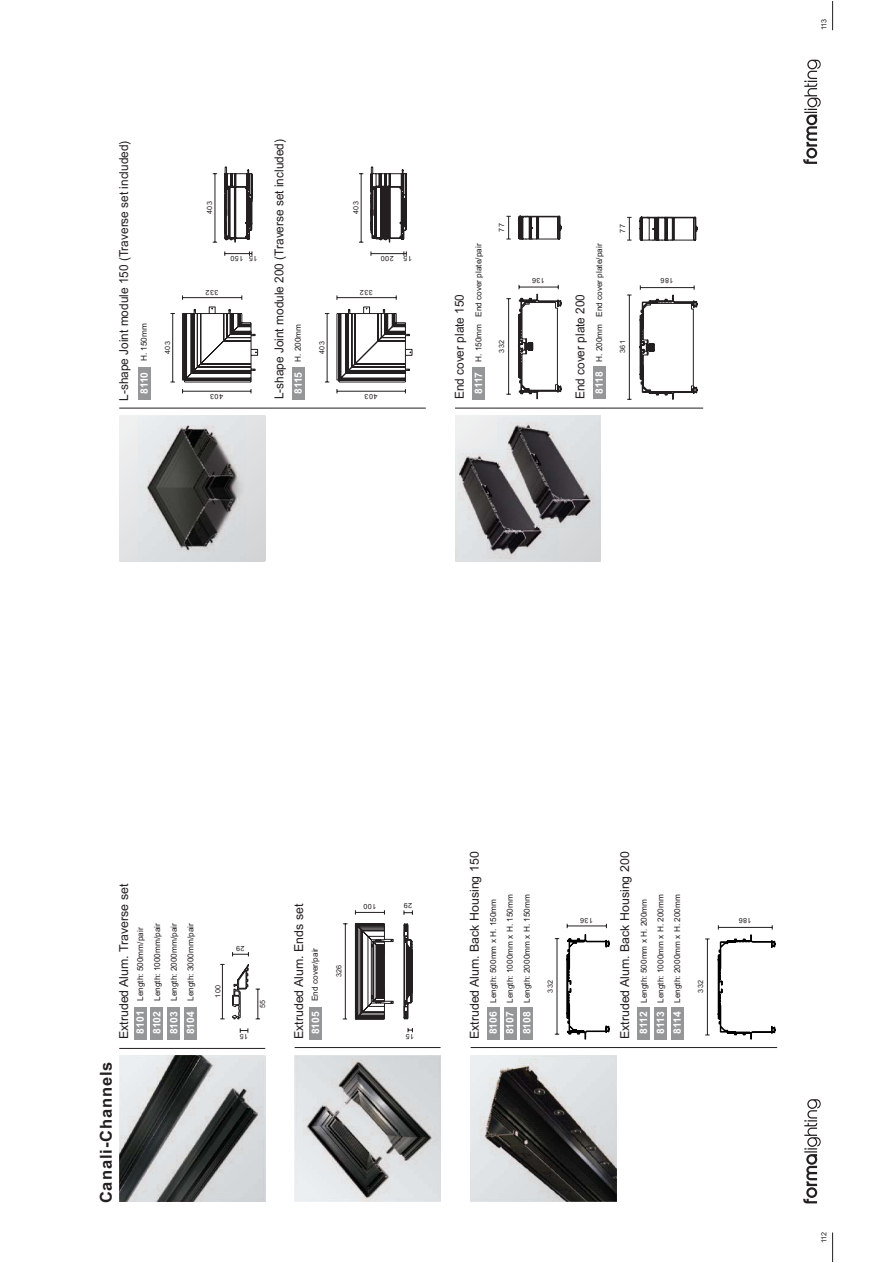
<style>
.page{position:relative;width:893px;height:1263px;background:#fff}
.page>*{position:absolute;margin:0;border:0;box-sizing:border-box;transform-origin:0 0}
.t1{font:700 16.5px "Arial";letter-spacing:.055em;color:#231f20}
.t2{font:12.3px "Arial";color:#231f20;scale:.96 1}
.t3{font:12.3px "Arial";color:#231f20}
.t4{font:8.25px/16.8px "Arial";color:#231f20}
.t5{font:7.2px "Arial";letter-spacing:.055em;color:#231f20}
.s1{font-weight:700;font-size:10.35px;color:#fff}
</style>
<div class="page">
<div style="left:134px;top:1007px;width:12px;height:32px;background:#949698"></div>
<div style="left:151px;top:1007px;width:12px;height:32px;background:#949698"></div>
<div style="left:168px;top:1007px;width:12px;height:32px;background:#949698"></div>
<div style="left:184px;top:1007px;width:13px;height:32px;background:#949698"></div>
<hr style="left:119px;top:1048px;width:146px;height:1px;background:#231f20">
<img style="left:119px;top:1056px;width:146px;height:146px">
<hr style="left:295px;top:1047px;width:146px;height:1px;background:#231f20">
<div style="left:309px;top:1007px;width:13px;height:32px;background:#949698"></div>
<img style="left:294px;top:1056px;width:146px;height:146px">
<svg style="left:342px;top:910px;width:71px;height:123px"></svg>
<svg style="left:232px;top:964px;width:28px;height:69px"></svg>
<svg style="left:232px;top:952px;width:17px;height:4px"></svg>
<hr style="left:222px;top:964px;width:1px;height:55px;background:#231f20">
<hr style="left:471px;top:1047px;width:306px;height:1px;background:#231f20">
<img style="left:471px;top:1056px;width:145px;height:146px">
<div style="left:487px;top:1007px;width:12px;height:32px;background:#949698"></div>
<div style="left:504px;top:1007px;width:12px;height:32px;background:#949698"></div>
<div style="left:520px;top:1007px;width:13px;height:32px;background:#949698"></div>
<div style="left:654px;top:1007px;width:12px;height:32px;background:#949698"></div>
<div style="left:671px;top:1007px;width:12px;height:32px;background:#949698"></div>
<div style="left:637px;top:1007px;width:13px;height:32px;background:#949698"></div>
<hr style="left:567px;top:926px;width:39px;height:1px;background:#231f20">
<svg style="left:566px;top:934px;width:43px;height:105px"></svg>
<hr style="left:557px;top:939px;width:1px;height:95px;background:#231f20">
<hr style="left:707px;top:939px;width:1px;height:96px;background:#231f20">
<svg style="left:718px;top:925px;width:57px;height:114px"></svg>
<hr style="left:718px;top:927px;width:54px;height:1px;background:#231f20">
<div style="left:138px;top:367px;width:12px;height:32px;background:#949698"></div>
<hr style="left:119px;top:408px;width:307px;height:1px;background:#231f20">
<div style="left:292px;top:367px;width:12px;height:32px;background:#949698"></div>
<svg style="left:170px;top:167px;width:88px;height:227px"></svg>
<hr style="left:215px;top:174px;width:1px;height:68px;background:#231f20">
<svg style="left:325px;top:295px;width:87px;height:99px"></svg>
<svg style="left:371px;top:167px;width:36px;height:89px"></svg>
<hr style="left:361px;top:174px;width:1px;height:68px;background:#231f20">
<svg style="left:119px;top:415px;width:146px;height:146px;background:#e1e2e3"></svg>
<img style="left:139px;top:416px;width:107px;height:145px">
<hr style="left:455px;top:408px;width:248px;height:1px;background:#231f20">
<div style="left:472px;top:367px;width:12px;height:32px;background:#949698"></div>
<div style="left:593px;top:367px;width:12px;height:32px;background:#949698"></div>
<svg style="left:506px;top:216px;width:55px;height:23px"></svg>
<svg style="left:627px;top:217px;width:70px;height:23px"></svg>
<hr style="left:508px;top:299px;width:1px;height:95px;background:#231f20">
<svg style="left:518px;top:285px;width:43px;height:114px"></svg>
<hr style="left:629px;top:295px;width:1px;height:104px;background:#231f20">
<svg style="left:639px;top:285px;width:58px;height:115px"></svg>
<svg style="left:455px;top:415px;width:146px;height:146px;background:#e0e2e3"></svg>
<img style="left:455px;top:449px;width:103px;height:110px">
<img style="left:498px;top:418px;width:103px;height:109px">
<svg style="left:803px;top:60px;width:18px;height:104px"></svg>
<svg style="left:803px;top:1099px;width:18px;height:104px"></svg>
<svg style="left:832px;top:1233px;width:1px;height:29px"></svg>
<svg style="left:832px;top:1px;width:1px;height:29px"></svg>
<h2 class="t2" style="left:119px;top:401px;width:273px;rotate:-90deg">L-shape Joint module 150 (Traverse set included)</h2>
<h2 class="t2" style="left:275px;top:399px;width:273px;rotate:-90deg">L-shape Joint module 200 (Traverse set included)</h2>
<p class="t5" style="left:207px;top:214px;width:14px;rotate:-90deg">403</p>
<p class="t5" style="left:243px;top:262px;width:14px;rotate:-180deg">150</p>
<p class="t5" style="left:258px;top:262px;width:10px;rotate:-180deg">15</p>
<p class="t5" style="left:218px;top:295px;width:14px;rotate:-180deg">332</p>
<p class="t4" style="left:136px;top:394px;width:72px;rotate:-90deg"><span class="s1">8110</span> H. 150mm</p>
<p class="t4" style="left:290px;top:394px;width:72px;rotate:-90deg"><span class="s1">8115</span> H. 200mm</p>
<p class="t5" style="left:165px;top:354px;width:14px;rotate:-90deg">403</p>
<p class="t5" style="left:223px;top:399px;width:14px;rotate:-180deg">403</p>
<p class="t5" style="left:319px;top:354px;width:14px;rotate:-90deg">403</p>
<p class="t5" style="left:353px;top:214px;width:14px;rotate:-90deg">403</p>
<p class="t5" style="left:394px;top:262px;width:14px;rotate:-180deg">200</p>
<p class="t5" style="left:412px;top:262px;width:10px;rotate:-180deg">15</p>
<p class="t5" style="left:373px;top:295px;width:14px;rotate:-180deg">332</p>
<p class="t5" style="left:377px;top:399px;width:14px;rotate:-180deg">403</p>
<h2 class="t2" style="left:455px;top:399px;width:111px;rotate:-90deg">End cover plate 150</h2>
<p class="t5" style="left:499px;top:232px;width:10px;rotate:-90deg">77</p>
<p class="t5" style="left:620px;top:233px;width:10px;rotate:-90deg">77</p>
<p class="t4" style="left:471px;top:394px;width:152px;rotate:-90deg"><span class="s1">8117</span> H. 150mm End cover plate/pair</p>
<p class="t4" style="left:592px;top:394px;width:152px;rotate:-90deg"><span class="s1">8118</span> H. 200mm End cover plate/pair</p>
<p class="t5" style="left:545px;top:283px;width:14px;rotate:-180deg">136</p>
<h2 class="t2" style="left:576px;top:399px;width:111px;rotate:-90deg">End cover plate 200</h2>
<p class="t5" style="left:499px;top:353px;width:14px;rotate:-90deg">332</p>
<p class="t5" style="left:620px;top:353px;width:14px;rotate:-90deg">361</p>
<p class="t5" style="left:673px;top:283px;width:14px;rotate:-180deg">186</p>
<p class="t5" style="left:821px;top:30px;width:13px;rotate:-90deg">113</p>
<h2 class="t3" style="left:119px;top:1039px;width:157px;rotate:-90deg">Extruded Alum. Traverse set</h2>
<p class="t4" style="left:133px;top:1034px;width:113px;rotate:-90deg"><span class="s1">8101</span> Length: 500mm/pair<br><span class="s1">81012</span> Length: 1000mm/pair<br><span class="s1">8103</span> Length: 2000mm/pair<br><span class="s1">8104</span> Length: 3000mm/pair</p>
<h1 class="t1" style="left:100px;top:1203px;width:143px;rotate:-90deg">Canali-Channels</h1>
<p class="t5" style="left:215px;top:998px;width:14px;rotate:-90deg">100</p>
<p class="t5" style="left:244px;top:951px;width:10px;rotate:-180deg">29</p>
<p class="t5" style="left:248px;top:1039px;width:10px;rotate:-180deg">15</p>
<p class="t5" style="left:260px;top:1008px;width:10px;rotate:-90deg">55</p>
<h2 class="t3" style="left:294px;top:1039px;width:137px;rotate:-90deg">Extruded Alum. Ends set</h2>
<p class="t4" style="left:307px;top:1034px;width:87px;rotate:-90deg"><span class="s1">81015</span> End cover/pair</p>
<p class="t5" style="left:336px;top:977px;width:14px;rotate:-90deg">326</p>
<p class="t5" style="left:376px;top:909px;width:14px;rotate:-180deg">100</p>
<p class="t5" style="left:412px;top:909px;width:10px;rotate:-180deg">29</p>
<p class="t5" style="left:414px;top:1039px;width:10px;rotate:-180deg">15</p>
<h2 class="t3" style="left:470px;top:1039px;width:189px;rotate:-90deg">Extruded Alum. Back Housing 150</h2>
<h2 class="t3" style="left:620px;top:1039px;width:189px;rotate:-90deg">Extruded Alum. Back Housing 200</h2>
<p class="t4" style="left:486px;top:1034px;width:141px;rotate:-90deg"><span class="s1">8106</span> Length: 500mm x H. 150mm<br><span class="s1">8107</span> Length: 1000mm x H. 150mm<br><span class="s1">8108</span> Length: 2000mm x H. 150mm</p>
<p class="t4" style="left:653px;top:1034px;width:141px;rotate:-90deg"><span class="s1">8113</span> Length: 1000mm x H. 200mm<br><span class="s1">8114</span> Length: 2000mm x H. 200mm</p>
<p class="t4" style="left:636px;top:1034px;width:136px;rotate:-90deg"><span class="s1">8112</span> Length: 500mm x H. 200mm</p>
<p class="t5" style="left:593px;top:923px;width:14px;rotate:-180deg">136</p>
<p class="t5" style="left:547px;top:993px;width:14px;rotate:-90deg">332</p>
<p class="t5" style="left:698px;top:993px;width:14px;rotate:-90deg">332</p>
<p class="t5" style="left:751px;top:923px;width:14px;rotate:-180deg">186</p>
<p class="t5" style="left:821px;top:1243px;width:13px;rotate:-90deg">112</p>
</div>
